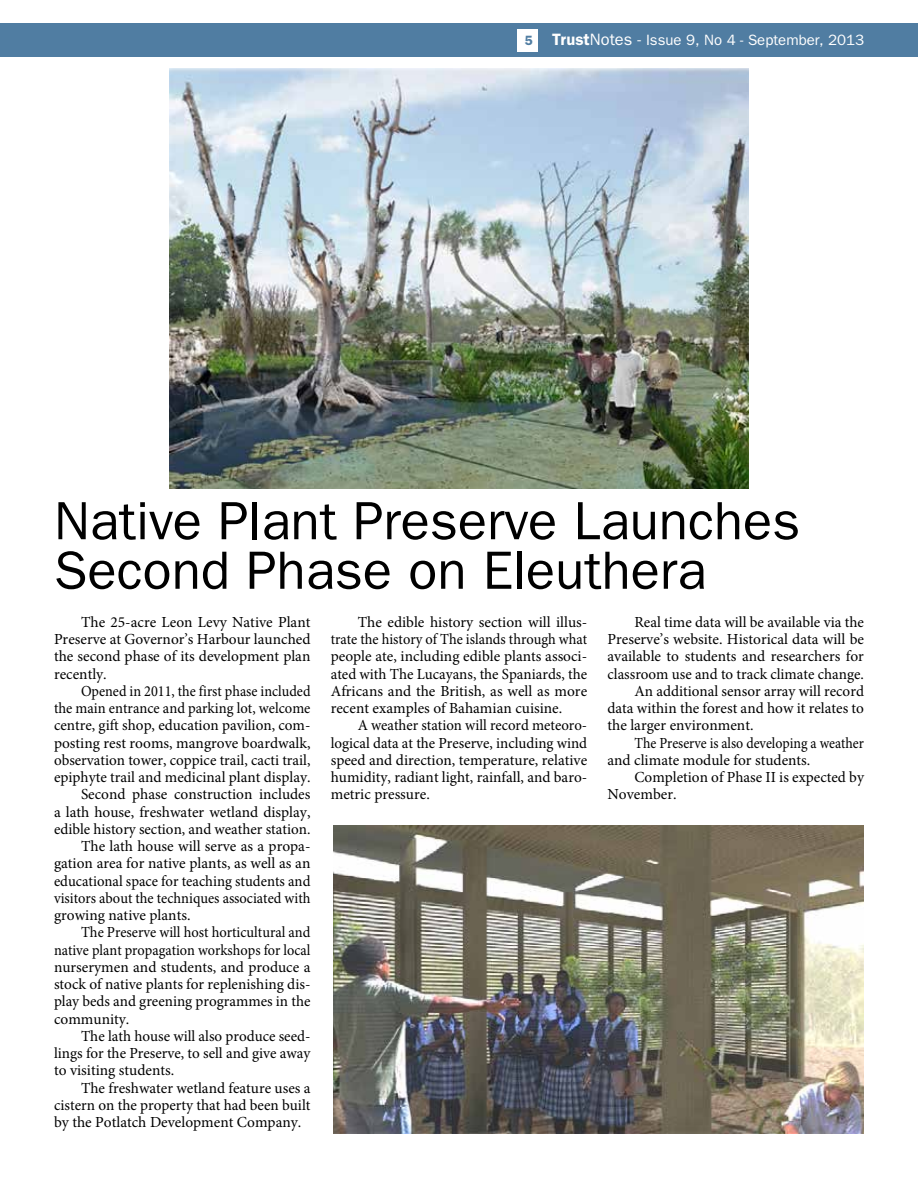
<style>
.page{position:relative;width:918px;height:1188px;background:#fff}
.page>*{position:absolute;margin:0;border:0;box-sizing:border-box;transform-origin:0 0}
.t1{font:54px/49.5px "Franklin Gothic";color:#000}
.t2{font:15.3px/17.2px "Minion Pro";color:#000;text-align:justify}
.t3{font:15.3px/17.2px "Minion Pro";color:#000;text-align:justify;scale:.96 1}
.t4{font:15.3px "Minion Pro";color:#000;scale:.94 1}
.t5{font:15.3px "Minion Pro";color:#000;scale:.93 1}
.t6{font:15.3px "Minion Pro";color:#000;scale:.95 1}
.t7{font:15.3px "Minion Pro";color:#000;scale:.9 1}
.t8{font:15px "Franklin Gothic";color:#fff}
.s1{font-weight:600;font-size:13.5px;color:#507da2}
.s2{font-weight:600;font-size:16.5px}
.s3{font-size:16.5px}
</style>
<div class="page">
<div style="left:0;top:23px;width:918px;height:34px;background:#507da2"></div>
<div style="left:518px;top:29px;width:20px;height:22px;background:#fff"></div>
<img style="left:169px;top:69px;width:580px;height:420px">
<img style="left:333px;top:825px;width:530px;height:308px">
<p class="t8" style="left:524px;top:32px;width:341px"><span class="s1">5</span> <span class="s2">Trust</span><span class="s3">Notes -</span> Issue 9, No 4 - September, 2013</p>
<h1 class="t1" style="left:54px;top:495px;width:748px">Native Plant Preserve Launches<br>Second Phase on Eleuthera</h1>
<p class="t2" style="left:331px;top:613px;width:258px;text-indent:27px">The edible history section will illus&shy;trate the history of The islands through what people ate, including edible plants associ&shy;ated with The Lucayans, the Spaniards, the Africans and the British, as well as more recent examples of Bahamian cuisine.</p>
<p class="t3" style="left:331px;top:717px;width:269px;text-indent:27px">A weather station will record meteoro&shy;logical data at the Preserve, including wind speed and direction, temperature, relative humidity, radiant light, rainfall, and baro&shy;metric pressure.</p>
<p class="t2" style="left:54px;top:613px;width:258px;text-indent:27px">The 25-acre Leon Levy Native Plant Preserve at Governor’s Harbour launched the second phase of its development plan recently.</p>
<p class="t5" style="left:81px;top:681px;width:248px">Opened in 2011, the first phase included</p>
<p class="t6" style="left:54px;top:698px;width:272px">the main entrance and parking lot, welcome</p>
<p class="t2" style="left:54px;top:717px;width:258px">centre, gift shop, education pavilion, com-</p>
<p class="t2" style="left:54px;top:734px;width:258px">posting rest rooms, mangrove boardwalk,</p>
<p class="t2" style="left:54px;top:751px;width:258px">observation tower, coppice trail, cacti trail,</p>
<p class="t2" style="left:54px;top:769px;width:258px">epiphyte trail and medicinal plant display.</p>
<p class="t2" style="left:81px;top:786px;width:231px">Second phase construction includes</p>
<p class="t2" style="left:54px;top:803px;width:258px">a lath house, freshwater wetland display,</p>
<p class="t2" style="left:54px;top:820px;width:258px">edible history section, and weather station.</p>
<p class="t2" style="left:81px;top:838px;width:231px">The lath house will serve as a propa-</p>
<p class="t2" style="left:54px;top:855px;width:258px">gation area for native plants, as well as an</p>
<p class="t3" style="left:54px;top:872px;width:269px">educational space for teaching students and</p>
<p class="t4" style="left:54px;top:888px;width:274px">visitors about the techniques associated with</p>
<p class="t2" style="left:54px;top:907px;width:138px">growing native plants.</p>
<p class="t4" style="left:81px;top:922px;width:246px">The Preserve will host horticultural and</p>
<p class="t5" style="left:54px;top:939px;width:277px">native plant propagation workshops for local</p>
<p class="t2" style="left:54px;top:958px;width:258px">nurserymen and students, and produce a</p>
<p class="t2" style="left:54px;top:976px;width:258px">stock of native plants for replenishing dis-</p>
<p class="t2" style="left:54px;top:993px;width:258px">play beds and greening programmes in the</p>
<p class="t2" style="left:54px;top:1010px;width:77px">community.</p>
<p class="t2" style="left:81px;top:1027px;width:231px">The lath house will also produce seed-</p>
<p class="t2" style="left:54px;top:1045px;width:258px">lings for the Preserve, to sell and give away</p>
<p class="t2" style="left:54px;top:1062px;width:122px">to visiting students.</p>
<p class="t2" style="left:81px;top:1079px;width:231px">The freshwater wetland feature uses a</p>
<p class="t2" style="left:54px;top:1096px;width:258px">cistern on the property that had been built</p>
<p class="t2" style="left:54px;top:1114px;width:249px">by the Potlatch Development Company.</p>
<p class="t2" style="left:634px;top:613px;width:231px">Real time data will be available via the</p>
<p class="t2" style="left:608px;top:631px;width:258px">Preserve’s website. Historical data will be</p>
<p class="t2" style="left:608px;top:648px;width:258px">available to students and researchers for</p>
<p class="t2" style="left:608px;top:665px;width:258px">classroom use and to track climate change.</p>
<p class="t2" style="left:634px;top:682px;width:231px">An additional sensor array will record</p>
<p class="t2" style="left:608px;top:700px;width:258px">data within the forest and how it relates to</p>
<p class="t2" style="left:608px;top:717px;width:148px">the larger environment.</p>
<p class="t7" style="left:634px;top:732px;width:256px">The Preserve is also developing a weather</p>
<p class="t2" style="left:608px;top:751px;width:204px">and climate module for students.</p>
<p class="t2" style="left:634px;top:769px;width:231px">Completion of Phase II is expected by</p>
<p class="t2" style="left:608px;top:786px;width:71px">November.</p>
</div>
